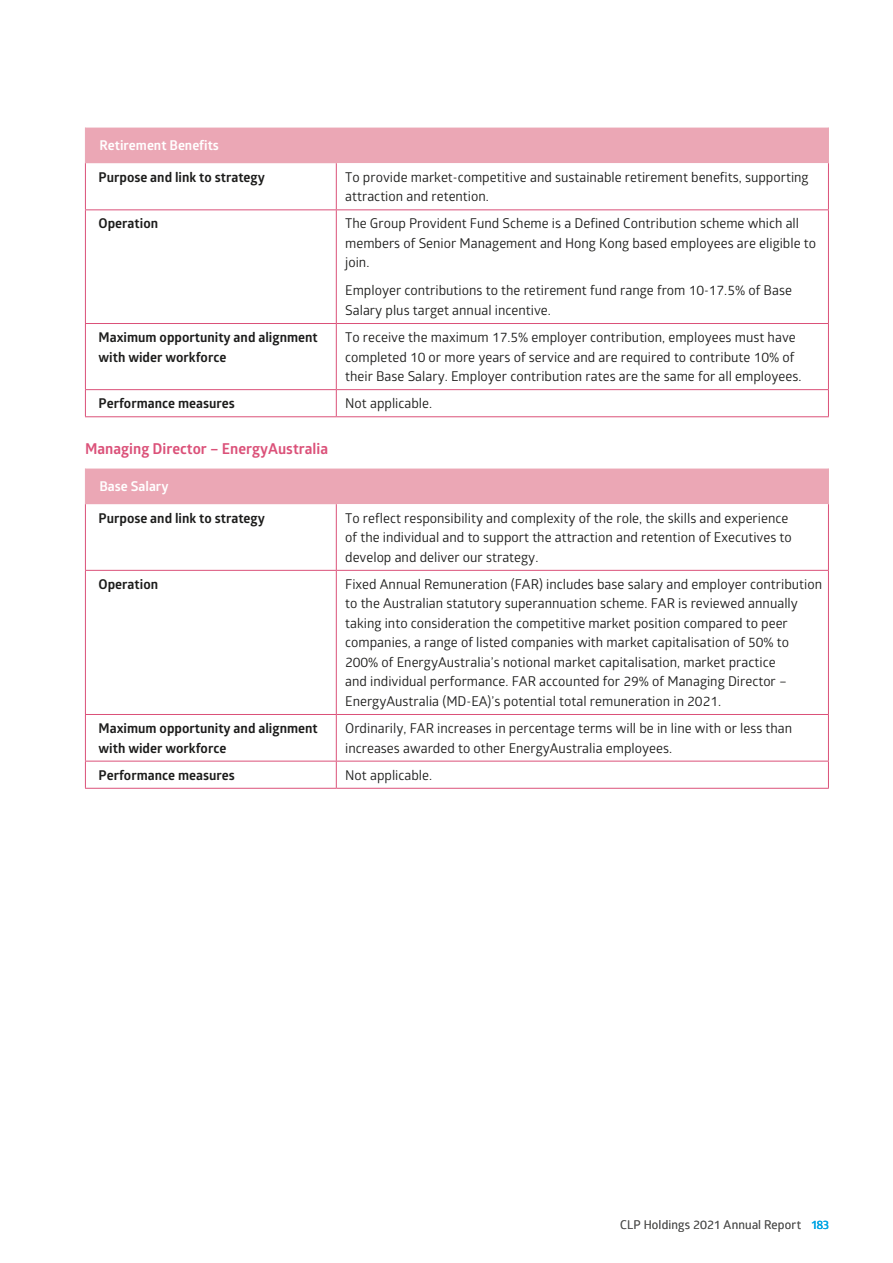
<style>
.page{position:relative;width:893px;height:1263px;background:#fff}
.page>*{position:absolute;margin:0;border:0;box-sizing:border-box;transform-origin:0 0}
.t1{font:700 15px "Glober";color:#db5179}
.t2{font:13.5px/19.5px "Glober";color:#1c1c1b}
.t3{font:700 13.5px/19.5px "Glober";color:#1c1c1b}
.t4{font:700 13.5px "Glober";color:#fff}
.t5{font:12px "Glober";letter-spacing:.015em;color:#575756}
.s1{font-weight:600;color:#00a5e4}
</style>
<div class="page">
<div style="left:86px;top:128px;width:742px;height:35px;background:#eba7b5"></div>
<svg style="left:337px;top:163px;width:491px;height:228px"></svg>
<hr style="left:85px;top:128px;width:1px;height:35px;background:#eba7b5">
<hr style="left:828px;top:128px;width:1px;height:35px;background:#eba7b5">
<hr style="left:85px;top:163px;width:1px;height:46px;background:#db5179">
<hr style="left:85px;top:210px;width:1px;height:113px;background:#db5179">
<hr style="left:85px;top:324px;width:1px;height:65px;background:#db5179">
<svg style="left:85px;top:390px;width:1px;height:26px"></svg>
<hr style="left:85px;top:209px;width:251px;height:1px;background:#db5179">
<hr style="left:85px;top:323px;width:251px;height:1px;background:#db5179">
<hr style="left:85px;top:389px;width:251px;height:1px;background:#db5179">
<hr style="left:85px;top:416px;width:251px;height:1px;background:#db5179">
<hr style="left:336px;top:163px;width:1px;height:46px;background:#db5179">
<hr style="left:336px;top:210px;width:1px;height:113px;background:#db5179">
<hr style="left:336px;top:324px;width:1px;height:65px;background:#db5179">
<svg style="left:336px;top:390px;width:1px;height:26px"></svg>
<hr style="left:828px;top:163px;width:1px;height:46px;background:#db5179">
<hr style="left:828px;top:210px;width:1px;height:113px;background:#db5179">
<hr style="left:828px;top:324px;width:1px;height:65px;background:#db5179">
<svg style="left:828px;top:390px;width:1px;height:26px"></svg>
<hr style="left:336px;top:209px;width:493px;height:1px;background:#db5179">
<hr style="left:336px;top:323px;width:493px;height:1px;background:#db5179">
<hr style="left:336px;top:389px;width:493px;height:1px;background:#db5179">
<hr style="left:336px;top:416px;width:493px;height:1px;background:#db5179">
<div style="left:86px;top:468px;width:742px;height:36px;background:#eba7b5"></div>
<svg style="left:337px;top:504px;width:491px;height:284px"></svg>
<hr style="left:85px;top:468px;width:1px;height:36px;background:#eba7b5">
<hr style="left:828px;top:468px;width:1px;height:36px;background:#eba7b5">
<hr style="left:85px;top:504px;width:1px;height:66px;background:#db5179">
<hr style="left:85px;top:571px;width:1px;height:143px;background:#db5179">
<hr style="left:85px;top:715px;width:1px;height:46px;background:#db5179">
<svg style="left:85px;top:762px;width:1px;height:26px"></svg>
<hr style="left:85px;top:570px;width:251px;height:1px;background:#db5179">
<hr style="left:85px;top:714px;width:251px;height:1px;background:#db5179">
<hr style="left:85px;top:761px;width:251px;height:1px;background:#db5179">
<hr style="left:85px;top:788px;width:251px;height:1px;background:#db5179">
<hr style="left:336px;top:504px;width:1px;height:66px;background:#db5179">
<hr style="left:336px;top:571px;width:1px;height:143px;background:#db5179">
<hr style="left:336px;top:715px;width:1px;height:46px;background:#db5179">
<svg style="left:336px;top:762px;width:1px;height:26px"></svg>
<hr style="left:828px;top:504px;width:1px;height:66px;background:#db5179">
<hr style="left:828px;top:571px;width:1px;height:143px;background:#db5179">
<hr style="left:828px;top:715px;width:1px;height:46px;background:#db5179">
<svg style="left:828px;top:762px;width:1px;height:26px"></svg>
<hr style="left:336px;top:570px;width:493px;height:1px;background:#db5179">
<hr style="left:336px;top:714px;width:493px;height:1px;background:#db5179">
<hr style="left:336px;top:761px;width:493px;height:1px;background:#db5179">
<hr style="left:336px;top:788px;width:493px;height:1px;background:#db5179">
<p class="t4" style="left:99px;top:136px;width:121px">Retirement Benefits</p>
<p class="t3" style="left:99px;top:167px;width:168px">Purpose and link to strategy</p>
<p class="t2" style="left:345px;top:167px;width:465px">To provide market-competitive and sustainable retirement benefits, supporting attraction and retention.</p>
<p class="t3" style="left:99px;top:214px;width:61px">Operation</p>
<p class="t2" style="left:345px;top:213px;width:472px">The Group Provident Fund Scheme is a Defined Contribution scheme which all members of Senior Management and Hong Kong based employees are eligible to join.</p>
<p class="t2" style="left:345px;top:280px;width:448px">Employer contributions to the retirement fund range from 10-17.5% of Base<br>Salary plus target annual incentive.</p>
<p class="t3" style="left:99px;top:327px;width:221px">Maximum opportunity and alignment with wider workforce</p>
<p class="t2" style="left:345px;top:327px;width:458px">To receive the maximum 17.5% employer contribution, employees must have completed 10 or more years of service and are required to contribute 10% of their Base Salary. Employer contribution rates are the same for all employees.</p>
<p class="t3" style="left:99px;top:393px;width:138px">Performance measures</p>
<p class="t2" style="left:345px;top:393px;width:89px">Not applicable.</p>
<p class="t1" style="left:85px;top:438px;width:245px">Managing Director – EnergyAustralia</p>
<p class="t4" style="left:99px;top:477px;width:71px">Base Salary</p>
<p class="t3" style="left:99px;top:508px;width:168px">Purpose and link to strategy</p>
<p class="t2" style="left:345px;top:508px;width:448px">To reflect responsibility and complexity of the role, the skills and experience of the individual and to support the attraction and retention of Executives to develop and deliver our strategy.</p>
<p class="t3" style="left:99px;top:574px;width:61px">Operation</p>
<p class="t2" style="left:345px;top:574px;width:478px">Fixed Annual Remuneration (FAR) includes base salary and employer contribution to the Australian statutory superannuation scheme. FAR is reviewed annually taking into consideration the competitive market position compared to peer companies, a range of listed companies with market capitalisation of 50% to 200% of EnergyAustralia’s notional market capitalisation, market practice<br>and individual performance. FAR accounted for 29% of Managing Director – EnergyAustralia (MD-EA)’s potential total remuneration in 2021.</p>
<p class="t3" style="left:99px;top:718px;width:221px">Maximum opportunity and alignment with wider workforce</p>
<p class="t2" style="left:345px;top:718px;width:449px">Ordinarily, FAR increases in percentage terms will be in line with or less than increases awarded to other EnergyAustralia employees.</p>
<p class="t3" style="left:99px;top:765px;width:138px">Performance measures</p>
<p class="t2" style="left:345px;top:765px;width:89px">Not applicable.</p>
<p class="t5" style="left:620px;top:1217px;width:210px">CLP Holdings 2021 Annual Report <span class="s1">183</span></p>
</div>
